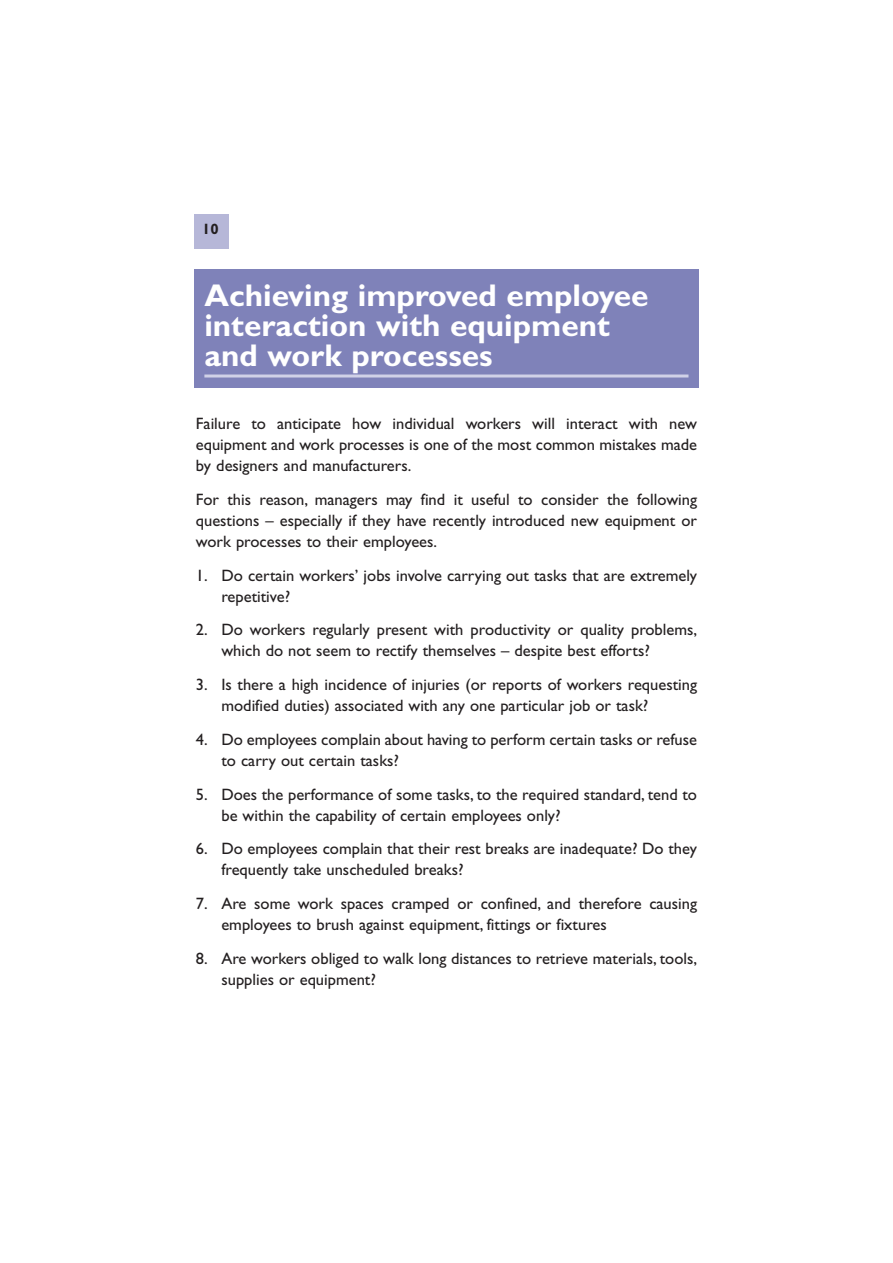
<style>
.page{position:relative;width:893px;height:1263px;background:#fff}
.page>*{position:absolute;margin:0;border:0;box-sizing:border-box;transform-origin:0 0}
.t1{font:700 31.5px/30px "Gill Sans";color:#fff}
.t2{font:16.5px/21px "Gill Sans";color:#231f20}
.t3{font:700 15px "Gill Sans";color:#231f20}
</style>
<div class="page">
<div style="left:194px;top:270px;width:504px;height:118px;background:#7f82b9"></div>
<div style="left:194px;top:214px;width:34px;height:34px;background:#b6b7d8"></div>
<hr style="left:204px;top:375px;width:484px;height:3px;background:#d0d1e7">
<p class="t3" style="left:202px;top:224px;width:18px">10</p>
<h1 class="t1" style="left:204px;top:284px;width:445px">Achieving improved employee interaction with equipment and work processes</h1>
<p class="t2" style="left:196px;top:415px;width:502px;text-align:justify">Failure to anticipate how individual workers will interact with new equipment and work processes is one of the most common mistakes made by designers and manufacturers.</p>
<p class="t2" style="left:196px;top:491px;width:502px;text-align:justify">For this reason, managers may find it useful to consider the following questions – especially if they have recently introduced new equipment or work processes to their employees.</p>
<p class="t2" style="left:221px;top:566px;width:477px;text-indent:-26px">1. Do certain workers’ jobs involve carrying out tasks that are extremely repetitive?</p>
<p class="t2" style="left:221px;top:621px;width:477px;text-indent:-26px">2. Do workers regularly present with productivity or quality problems, which do not seem to rectify themselves – despite best efforts?</p>
<p class="t2" style="left:221px;top:676px;width:477px;text-indent:-26px">3. Is there a high incidence of injuries (or reports of workers requesting modified duties) associated with any one particular job or task?</p>
<p class="t2" style="left:221px;top:731px;width:477px;text-indent:-26px">4. Do employees complain about having to perform certain tasks or refuse to carry out certain tasks?</p>
<p class="t2" style="left:221px;top:785px;width:477px;text-indent:-26px">5. Does the performance of some tasks, to the required standard, tend to be within the capability of certain employees only?</p>
<p class="t2" style="left:221px;top:840px;width:477px;text-indent:-26px">6. Do employees complain that their rest breaks are inadequate? Do they frequently take unscheduled breaks?</p>
<p class="t2" style="left:221px;top:895px;width:477px;text-indent:-26px">7. Are some work spaces cramped or confined, and therefore causing employees to brush against equipment, fittings or fixtures</p>
<p class="t2" style="left:221px;top:950px;width:477px;text-indent:-26px">8. Are workers obliged to walk long distances to retrieve materials, tools, supplies or equipment?</p>
</div>
